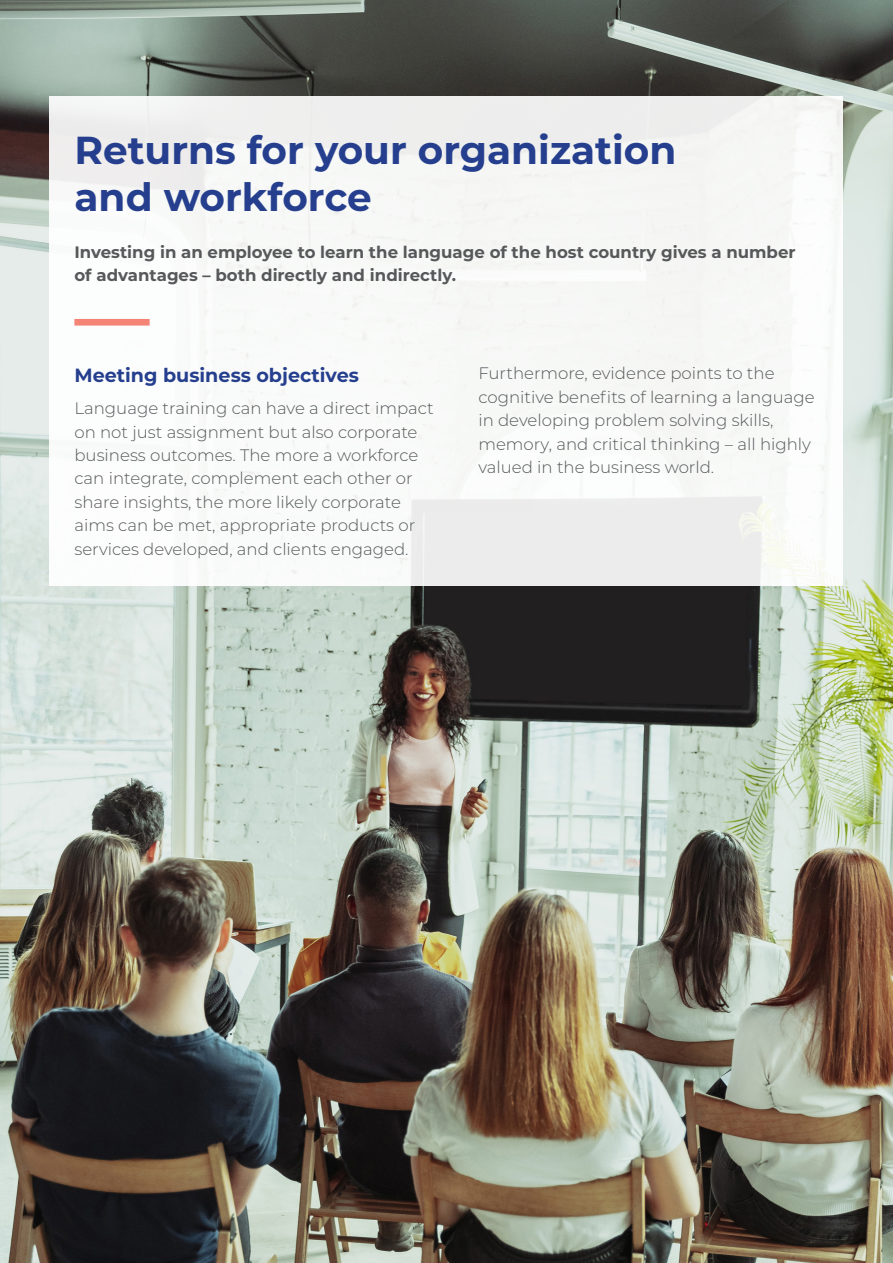
<style>
.page{position:relative;width:893px;height:1263px;background:#fff}
.page>*{position:absolute;margin:0;border:0;box-sizing:border-box;transform-origin:0 0}
.Sub_Headline{font:700 39px/46.8px "Montserrat";color:#253f8e}
.Topic{font:700 19.2px "Montserrat";color:#253f8e}
.Body_copy{font:300 16.65px/23.4px "Montserrat";color:#57585a}
.Intro_paragraph{font:700 16.65px/23.4px "Montserrat";color:#57585a}
</style>
<div class="page">
<img style="left:0;top:0;width:893px;height:1263px">
<div style="left:50px;top:97px;width:793px;height:489px;background:#f7f8f7"></div>
<div style="left:74px;top:319px;width:76px;height:7px;background:#f48475"></div>
<p class="Sub_Headline" style="left:74px;top:125px;width:604px">Returns for your organization and workforce</p>
<p class="Intro_paragraph" style="left:74px;top:240px;width:723px">Investing in an employee to learn the language of the host country gives a number of advantages – both directly and indirectly.</p>
<p class="Topic" style="left:74px;top:362px;width:286px">Meeting business objectives</p>
<p class="Body_copy" style="left:74px;top:396px;width:361px">Language training can have a direct impact on not just assignment but also corporate business outcomes. The more a workforce can integrate, complement each other or share insights, the more likely corporate aims can be met, appropriate products or services developed, and clients engaged.</p>
<p class="Body_copy" style="left:478px;top:361px;width:338px">Furthermore, evidence points to the cognitive benefits of learning a language in developing problem solving skills, memory, and critical thinking – all highly valued in the business world.</p>
</div>
